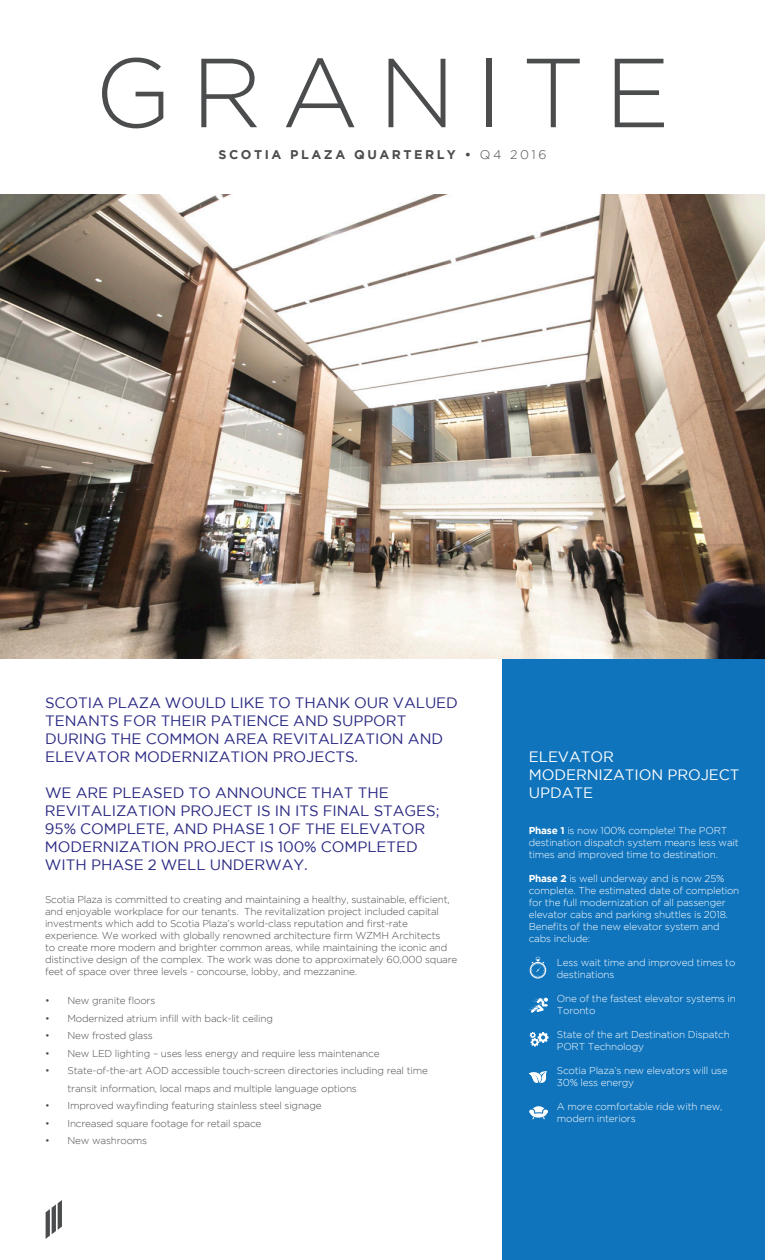
<style>
.page{position:relative;width:765px;height:1260px;background:#fff}
.page>*{position:absolute;margin:0;border:0;box-sizing:border-box;transform-origin:0 0}
.t1{font:300 97.88px "Gotham";letter-spacing:.2em;color:#4b4c4d}
.t2{font:15px/18px "Gotham";letter-spacing:-.005em;color:#292882}
.t3{font:15px/18px "Gotham";letter-spacing:-.005em;color:#fff}
.t4{font:700 12.62px "Gotham";letter-spacing:.2em;color:#4b4c4d}
.t5{font:300 10px/12px "Gotham";letter-spacing:-.02em;color:#4b4c4d}
.t6{font:300 10px/12px "Gotham";letter-spacing:-.02em;color:#fff}
.s1{font-weight:300}
.s2{font-weight:700}
</style>
<div class="page">
<div style="left:502px;top:658px;width:263px;height:602px;background:#1074bc"></div>
<svg style="left:46px;top:1200px;width:16px;height:39px"></svg>
<img style="left:0;top:194px;width:765px;height:464px">
<svg style="left:530px;top:957px;width:16px;height:22px"></svg>
<svg style="left:528px;top:998px;width:20px;height:15px"></svg>
<svg style="left:530px;top:1032px;width:19px;height:15px"></svg>
<svg style="left:529px;top:1071px;width:18px;height:12px"></svg>
<svg style="left:529px;top:1106px;width:19px;height:13px"></svg>
<p class="t1" style="left:95px;top:39px;width:577px">GRANITE</p>
<p class="t4" style="left:219px;top:147px;width:329px">SCOTIA PLAZA QUARTERLY • <span class="s1">Q4 2016</span></p>
<p class="t2" style="left:45px;top:693px;width:414px">SCOTIA PLAZA WOULD LIKE TO THANK OUR VALUED TENANTS FOR THEIR PATIENCE AND SUPPORT DURING THE COMMON AREA REVITALIZATION AND ELEVATOR MODERNIZATION PROJECTS.</p>
<p class="t2" style="left:45px;top:783px;width:396px">WE ARE PLEASED TO ANNOUNCE THAT THE REVITALIZATION PROJECT IS IN ITS FINAL STAGES; 95% COMPLETE, AND PHASE 1 OF THE ELEVATOR MODERNIZATION PROJECT IS 100% COMPLETED WITH PHASE 2 WELL UNDERWAY.</p>
<p class="t5" style="left:45px;top:893px;width:414px">Scotia Plaza is committed to creating and maintaining a healthy, sustainable, efficient, and enjoyable workplace for our tenants. The revitalization project included capital investments which add to Scotia Plaza’s world-class reputation and first-rate experience. We worked with globally renowned architecture firm WZMH Architects<br>to create more modern and brighter common areas, while maintaining the iconic and distinctive design of the complex. The work was done to approximately 60,000 square feet of space over three levels - concourse, lobby, and mezzanine.</p>
<p class="t5" style="left:45px;top:995px;width:112px">• New granite floors</p>
<p class="t5" style="left:45px;top:1012px;width:230px">• Modernized atrium infill with back-lit ceiling</p>
<p class="t5" style="left:45px;top:1030px;width:109px">• New frosted glass</p>
<p class="t5" style="left:45px;top:1047px;width:336px">• New LED lighting – uses less energy and require less maintenance</p>
<p class="t5" style="left:68px;top:1062px;width:362px;line-height:17.5px;text-indent:-22px">• State-of-the-art AOD accessible touch-screen directories including real time transit information, local maps and multiple language options</p>
<p class="t5" style="left:45px;top:1100px;width:278px">• Improved wayfinding featuring stainless steel signage</p>
<p class="t5" style="left:45px;top:1117px;width:218px">• Increased square footage for retail space</p>
<p class="t5" style="left:45px;top:1135px;width:104px">• New washrooms</p>
<p class="t3" style="left:529px;top:747px;width:212px">ELEVATOR<br>MODERNIZATION PROJECT<br>UPDATE</p>
<p class="t6" style="left:529px;top:824px;width:212px"><span class="s2">Phase 1</span> is now 100% complete! The PORT destination dispatch system means less wait times and improved time to destination.</p>
<p class="t6" style="left:529px;top:872px;width:212px"><span class="s2">Phase 2</span> is well underway and is now 25% complete. The estimated date of completion for the full modernization of all passenger elevator cabs and parking shuttles is 2018.<br>Benefits of the new elevator system and cabs include:</p>
<p class="t6" style="left:557px;top:956px;width:180px">Less wait time and improved times to destinations</p>
<p class="t6" style="left:557px;top:992px;width:181px">One of the fastest elevator systems in<br>Toronto</p>
<p class="t6" style="left:557px;top:1028px;width:174px">State of the art Destination Dispatch<br>PORT Technology</p>
<p class="t6" style="left:557px;top:1064px;width:172px">Scotia Plaza’s new elevators will use<br>30% less energy</p>
<p class="t6" style="left:557px;top:1100px;width:167px">A more comfortable ride with new, modern interiors</p>
</div>
